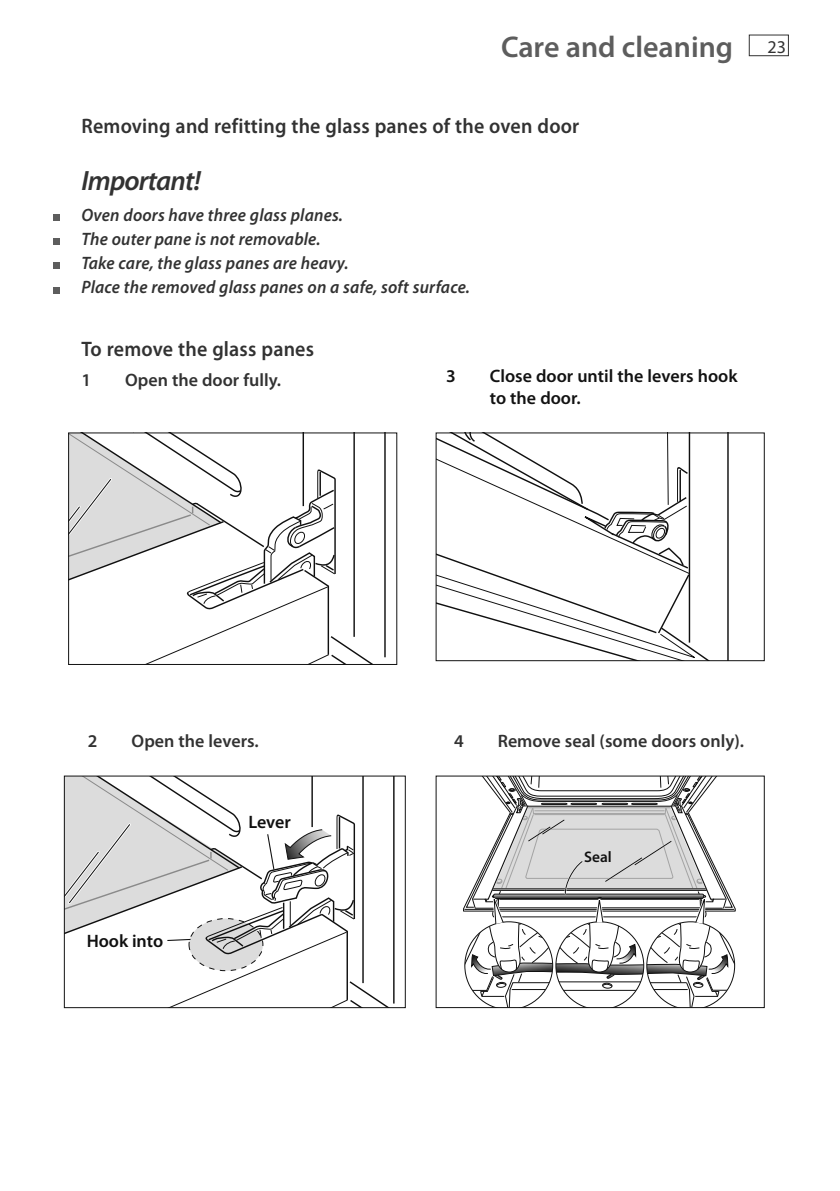
<style>
.page{position:relative;width:840px;height:1191px;background:#fff}
.page>*{position:absolute;margin:0;border:0;box-sizing:border-box;transform-origin:0 0}
.t1{font:600 30px "Myriad Pro";color:#5d5d5d}
.t2{font:italic 600 28px "Myriad Pro";letter-spacing:-.03em;color:#323232}
.t3{font:600 21px "Myriad Pro";letter-spacing:.01em;color:#323232;scale:.95 1}
.t4{font:italic 600 18px/24px "Myriad Pro";letter-spacing:.01em;color:#323232;scale:.95 1}
.t5{font:600 18px "Myriad Pro";color:#323232}
.t6{font:600 18px/22px "Myriad Pro";color:#121212}
.t7{font:600 18px "Myriad Pro";color:#101010}
.t8{font:600 15.4px "Myriad Pro";color:#101010}
.s1{font-weight:400;font-size:18px;color:#323232}
</style>
<div class="page">
<div style="left:748px;top:35px;width:40px;height:21px;border:1px solid #323232"></div>
<svg style="left:53px;top:215px;width:6px;height:6px"></svg>
<svg style="left:53px;top:239px;width:6px;height:6px"></svg>
<svg style="left:53px;top:263px;width:6px;height:6px"></svg>
<svg style="left:53px;top:287px;width:6px;height:6px"></svg>
<svg style="left:70px;top:434px;width:316px;height:229px"></svg>
<div style="left:68px;top:432px;width:329px;height:233px;border:1px solid #121212"></div>
<svg style="left:66px;top:777px;width:329px;height:229px"></svg>
<div style="left:64px;top:775px;width:341px;height:233px;border:1px solid #121212"></div>
<hr style="left:726px;top:433px;width:2px;height:227px;background:#101010">
<svg style="left:437px;top:434px;width:270px;height:225px"></svg>
<div style="left:435px;top:432px;width:329px;height:229px;border:1px solid #121212"></div>
<svg style="left:463px;top:777px;width:272px;height:229px"></svg>
<div style="left:435px;top:775px;width:329px;height:233px;border:1px solid #121212"></div>
<h1 class="t1" style="left:500px;top:35px;width:286px">Care and cleaning <span class="s1">23</span></h1>
<p class="t3" style="left:81px;top:118px;width:525px">Removing and refitting the glass panes of the oven door</p>
<h2 class="t2" style="left:81px;top:170px;width:121px">Important!</h2>
<p class="t4" style="left:81px;top:205px;width:410px">Oven doors have three glass planes.<br>The outer pane is not removable.<br>Take care, the glass panes are heavy.<br>Place the removed glass panes on a safe, soft surface.</p>
<p class="t3" style="left:81px;top:341px;width:246px">To remove the glass panes</p>
<p class="t5" style="left:81px;top:373px;width:11px">1</p>
<p class="t5" style="left:125px;top:373px;width:157px">Open the door fully.</p>
<p class="t6" style="left:446px;top:366px;width:11px">3</p>
<p class="t6" style="left:489px;top:366px;width:249px">Close door until the levers hook to the door.</p>
<p class="t5" style="left:88px;top:733px;width:11px">2</p>
<p class="t5" style="left:132px;top:733px;width:128px">Open the levers.</p>
<p class="t5" style="left:454px;top:734px;width:11px">4</p>
<p class="t5" style="left:497px;top:734px;width:248px">Remove seal (some doors only).</p>
<p class="t7" style="left:87px;top:930px;width:78px">Hook into</p>
<p class="t7" style="left:248px;top:811px;width:44px">Lever</p>
<p class="t8" style="left:584px;top:847px;width:29px">Seal</p>
</div>
